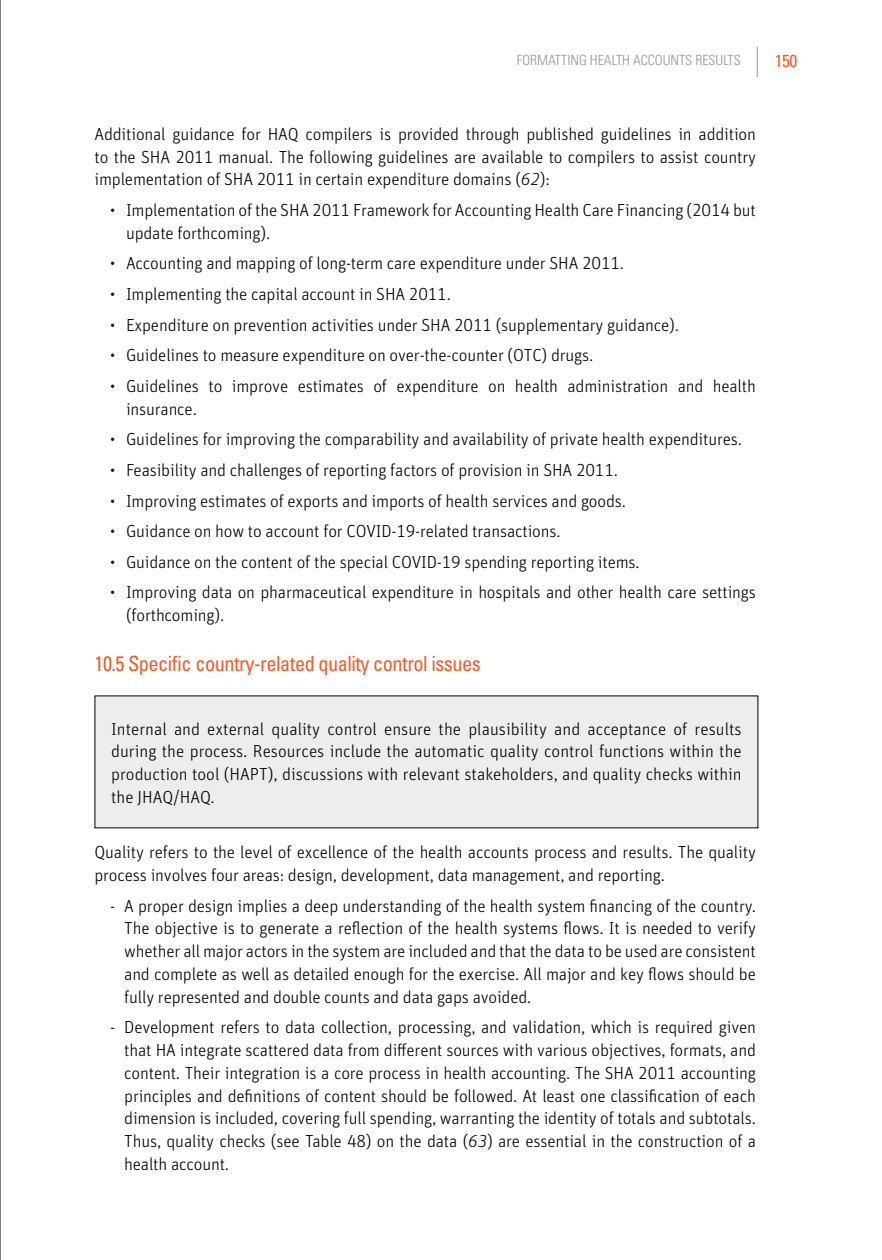
<style>
.page{position:relative;width:882px;height:1260px;background:#fff}
.page>*{position:absolute;margin:0;border:0;box-sizing:border-box;transform-origin:0 0}
.t1{font:condensed 21px "Univers LT Std";letter-spacing:-.025em;color:#f15a29}
.t2{font:300 17.5px/22.8px "FF Unit Pro";letter-spacing:-.01em;color:#000;text-align:justify}
.t3{font:condensed 17.5px "Univers LT Std";color:#f15a29}
.t4{font:300 condensed 14px "Univers LT Std";color:#939598}
.s1{font-style:italic}
</style>
<div class="page">
<hr style="left:757px;top:47px;width:1px;height:30px;background:#939598">
<hr style="left:0;top:0;width:1px;height:1260px;background:#000">
<div style="left:94px;top:695px;width:665px;height:134px;background:#eceded"></div>
<p class="t4" style="left:517px;top:51px;width:225px">FORMATTING HEALTH ACCOUNTS RESULTS</p>
<p class="t3" style="left:775px;top:50px;width:24px">150</p>
<p class="t2" style="left:94px;top:122px;width:663px">Additional guidance for HAQ compilers is provided through published guidelines in addition to the SHA 2011 manual. The following guidelines are available to compilers to assist country implementation of SHA 2011 in certain expenditure domains (<span class="s1">62</span>):</p>
<p class="t2" style="left:126px;top:198px;width:631px;text-indent:-16px">• Implementation of the SHA 2011 Framework for Accounting Health Care Financing (2014 but update forthcoming).</p>
<p class="t2" style="left:110px;top:252px;width:515px">• Accounting and mapping of long-term care expenditure under SHA 2011.</p>
<p class="t2" style="left:110px;top:282px;width:342px">• Implementing the capital account in SHA 2011.</p>
<p class="t2" style="left:110px;top:313px;width:570px">• Expenditure on prevention activities under SHA 2011 (supplementary guidance).</p>
<p class="t2" style="left:110px;top:343px;width:485px">• Guidelines to measure expenditure on over-the-counter (OTC) drugs.</p>
<p class="t2" style="left:126px;top:374px;width:631px;text-indent:-16px">• Guidelines to improve estimates of expenditure on health administration and health insurance.</p>
<p class="t2" style="left:110px;top:427px;width:633px">• Guidelines for improving the comparability and availability of private health expenditures.</p>
<p class="t2" style="left:110px;top:458px;width:509px">• Feasibility and challenges of reporting factors of provision in SHA 2011.</p>
<p class="t2" style="left:110px;top:489px;width:517px">• Improving estimates of exports and imports of health services and goods.</p>
<p class="t2" style="left:110px;top:519px;width:452px">• Guidance on how to account for COVID-19-related transactions.</p>
<p class="t2" style="left:110px;top:550px;width:531px">• Guidance on the content of the special COVID-19 spending reporting items.</p>
<p class="t2" style="left:126px;top:581px;width:632px;text-indent:-16px">• Improving data on pharmaceutical expenditure in hospitals and other health care settings (forthcoming).</p>
<p class="t1" style="left:94px;top:650px;width:388px">10.5 Specific country-related quality control issues</p>
<p class="t2" style="left:111px;top:717px;width:632px">Internal and external quality control ensure the plausibility and acceptance of results during the process. Resources include the automatic quality control functions within the production tool (HAPT), discussions with relevant stakeholders, and quality checks within the JHAQ/HAQ.</p>
<p class="t2" style="left:94px;top:840px;width:663px">Quality refers to the level of excellence of the health accounts process and results. The quality process involves four areas: design, development, data management, and reporting.</p>
<p class="t2" style="left:124px;top:894px;width:633px;text-indent:-14px">- A proper design implies a deep understanding of the health system financing of the country.<br>The objective is to generate a reflection of the health systems flows. It is needed to verify whether all major actors in the system are included and that the data to be used are consistent and complete as well as detailed enough for the exercise. All major and key flows should be fully represented and double counts and data gaps avoided.</p>
<p class="t2" style="left:124px;top:1015px;width:633px;text-indent:-14px">- Development refers to data collection, processing, and validation, which is required given that HA integrate scattered data from different sources with various objectives, formats, and content. Their integration is a core process in health accounting. The SHA 2011 accounting principles and definitions of content should be followed. At least one classification of each dimension is included, covering full spending, warranting the identity of totals and subtotals.<br>Thus, quality checks (see Table 48) on the data (<span class="s1">63</span>) are essential in the construction of a health account.</p>
</div>
